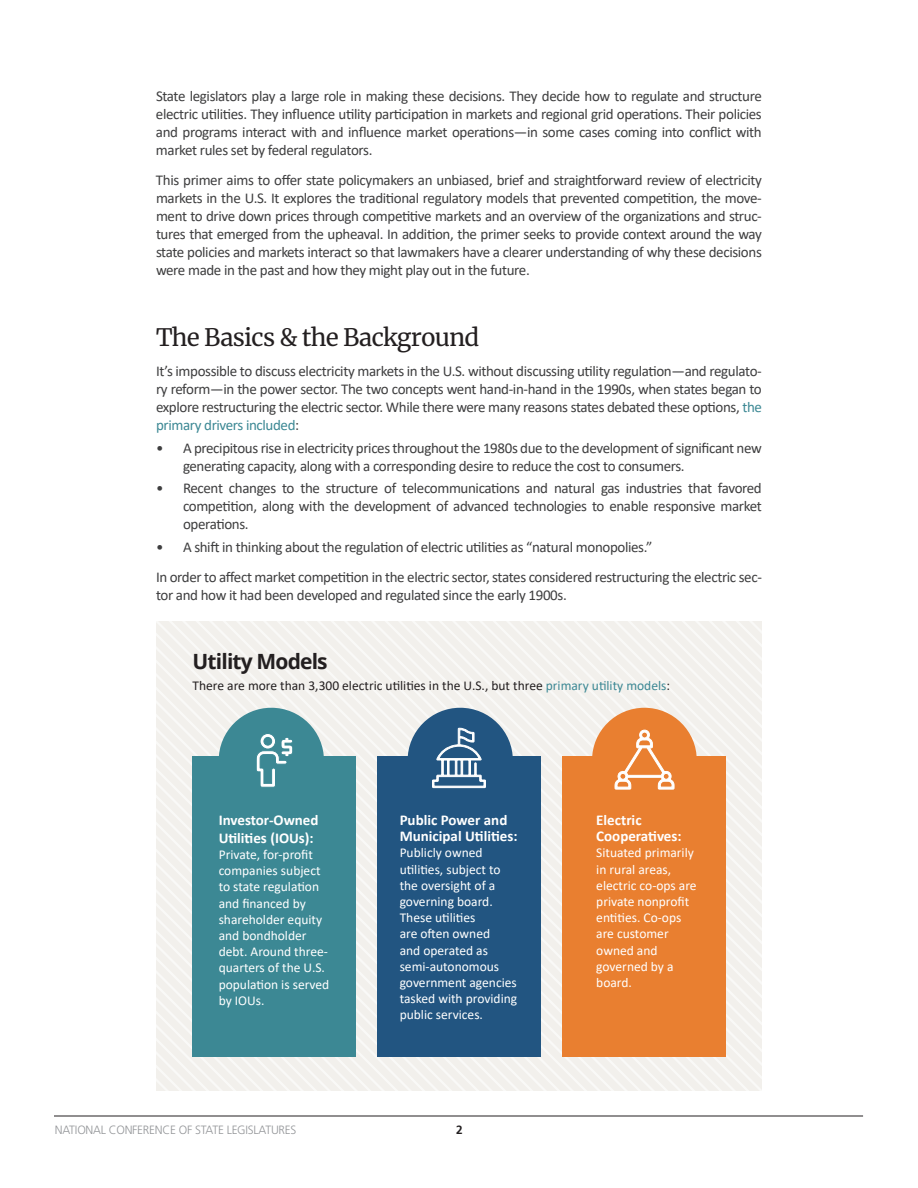
<style>
.page{position:relative;width:918px;height:1188px;background:#fff}
.page>*{position:absolute;margin:0;border:0;box-sizing:border-box;transform-origin:0 0}
.t1{font:24px "Merriweather";letter-spacing:-.03em;color:#231f20}
.t2{font:700 21px "Open Sans";letter-spacing:-.04em;color:#231f20}
.t3{font:15px/18px "Calibri";letter-spacing:-.025em;color:#3e3e3f;text-align:justify}
.t4{font:700 15px/16.5px "Calibri";color:#fff}
.t5{font:13.5px/16.2px "Calibri";color:#fff}
.t6{font:13.5px "Calibri";color:#231f20}
.t7{font:300 12px "Frutiger LT Std";letter-spacing:-.02em;color:#939598}
.t8{font:700 12px "Frutiger LT Std";color:#231f20}
.s1{color:#3c8894}
</style>
<div class="page">
<hr style="left:54px;top:1116px;width:809px;height:1px;background:#231f20">
<svg style="left:167px;top:621px;width:14px;height:469px"></svg>
<svg style="left:181px;top:621px;width:13px;height:469px"></svg>
<svg style="left:356px;top:621px;width:14px;height:469px"></svg>
<svg style="left:370px;top:621px;width:13px;height:469px"></svg>
<svg style="left:518px;top:621px;width:14px;height:469px"></svg>
<svg style="left:532px;top:621px;width:13px;height:469px"></svg>
<svg style="left:545px;top:621px;width:14px;height:469px"></svg>
<svg style="left:559px;top:621px;width:13px;height:469px"></svg>
<svg style="left:572px;top:621px;width:14px;height:469px"></svg>
<svg style="left:586px;top:621px;width:13px;height:469px"></svg>
<svg style="left:599px;top:621px;width:14px;height:469px"></svg>
<svg style="left:613px;top:621px;width:13px;height:469px"></svg>
<svg style="left:626px;top:621px;width:14px;height:469px"></svg>
<svg style="left:640px;top:621px;width:13px;height:469px"></svg>
<svg style="left:653px;top:621px;width:14px;height:469px"></svg>
<svg style="left:667px;top:621px;width:13px;height:469px"></svg>
<svg style="left:680px;top:621px;width:82px;height:469px"></svg>
<div style="left:193px;top:756px;width:163px;height:301px;background:#3c8894"></div>
<div style="left:378px;top:756px;width:163px;height:301px;background:#225581"></div>
<div style="left:563px;top:756px;width:163px;height:301px;background:#e97f30"></div>
<div style="left:219px;top:708px;width:105px;height:105px;background:#3c8894;border-radius:50%"></div>
<svg style="left:256px;top:734px;width:37px;height:54px"></svg>
<div style="left:408px;top:708px;width:105px;height:105px;background:#225581;border-radius:50%"></div>
<svg style="left:432px;top:728px;width:54px;height:60px"></svg>
<div style="left:592px;top:708px;width:105px;height:104px;background:#e97f30;border-radius:50%"></div>
<svg style="left:615px;top:729px;width:59px;height:61px"></svg>
<p class="t3" style="left:156px;top:87px;width:607px">State legislators play a large role in making these decisions. They decide how to regulate and structure electric utilities. They influence utility participation in markets and regional grid operations. Their policies and programs interact with and influence market operations—in some cases coming into conflict with market rules set by federal regulators.</p>
<p class="t3" style="left:156px;top:171px;width:607px">This primer aims to offer state policymakers an unbiased, brief and straightforward review of electricity markets in the U.S. It explores the traditional regulatory models that prevented competition, the move&shy;ment to drive down prices through competitive markets and an overview of the organizations and struc&shy;tures that emerged from the upheaval. In addition, the primer seeks to provide context around the way state policies and markets interact so that lawmakers have a clearer understanding of why these decisions were made in the past and how they might play out in the future.</p>
<h2 class="t1" style="left:156px;top:321px;width:325px">The Basics &amp; the Background</h2>
<p class="t3" style="left:156px;top:362px;width:607px">It’s impossible to discuss electricity markets in the U.S. without discussing utility regulation—and regulato&shy;ry reform—in the power sector. The two concepts went hand-in-hand in the 1990s, when states began to explore restructuring the electric sector. While there were many reasons states debated these options, <span class="s1">the primary drivers included</span>:</p>
<p class="t3" style="left:183px;top:438px;width:580px;text-indent:-27px">• A precipitous rise in electricity prices throughout the 1980s due to the development of significant new generating capacity, along with a corresponding desire to reduce the cost to consumers.</p>
<p class="t3" style="left:183px;top:479px;width:580px;text-indent:-27px">• Recent changes to the structure of telecommunications and natural gas industries that favored competition, along with the development of advanced technologies to enable responsive market operations.</p>
<p class="t3" style="left:156px;top:537px;width:498px">• A shift in thinking about the regulation of electric utilities as “natural monopolies.”</p>
<p class="t3" style="left:156px;top:567px;width:607px">In order to affect market competition in the electric sector, states considered restructuring the electric sec&shy;tor and how it had been developed and regulated since the early 1900s.</p>
<h3 class="t2" style="left:193px;top:647px;width:137px">Utility Models</h3>
<p class="t6" style="left:193px;top:676px;width:479px">There are more than 3,300 electric utilities in the U.S., but three <span class="s1">primary utility models</span>:</p>
<p class="t4" style="left:219px;top:811px;width:101px">Investor-Owned</p>
<h5 class="t4" style="left:219px;top:829px;width:97px">Utilities (IOUs):</h5>
<p class="t5" style="left:219px;top:846px;width:112px">Private, for-profit companies subject to state regulation and financed by shareholder equity and bondholder debt. Around three&shy;quarters of the U.S. population is served by IOUs.</p>
<h5 class="t4" style="left:400px;top:811px;width:119px">Public Power and<br>Municipal Utilities:</h5>
<p class="t5" style="left:400px;top:845px;width:102px">Publicly owned utilities, subject to the oversight of a governing board.<br>These utilities<br>are often owned</p>
<p class="t5" style="left:400px;top:942px;width:90px">and operated as</p>
<p class="t5" style="left:400px;top:958px;width:119px">semi-autonomous government agencies tasked with providing public services.</p>
<p class="t7" style="left:55px;top:1123px;width:243px">NATIONAL CONFERENCE OF STATE LEGISLATURES</p>
<p class="t8" style="left:456px;top:1123px;width:8px">2</p>
<h5 class="t4" style="left:596px;top:811px;width:87px">Electric<br>Cooperatives:</h5>
<p class="t5" style="left:596px;top:845px;width:102px">Situated primarily in rural areas, electric co-ops are private nonprofit entities. Co-ops are customer</p>
<p class="t5" style="left:596px;top:942px;width:63px">owned and</p>
<p class="t5" style="left:596px;top:958px;width:79px">governed by a board.</p>
</div>
